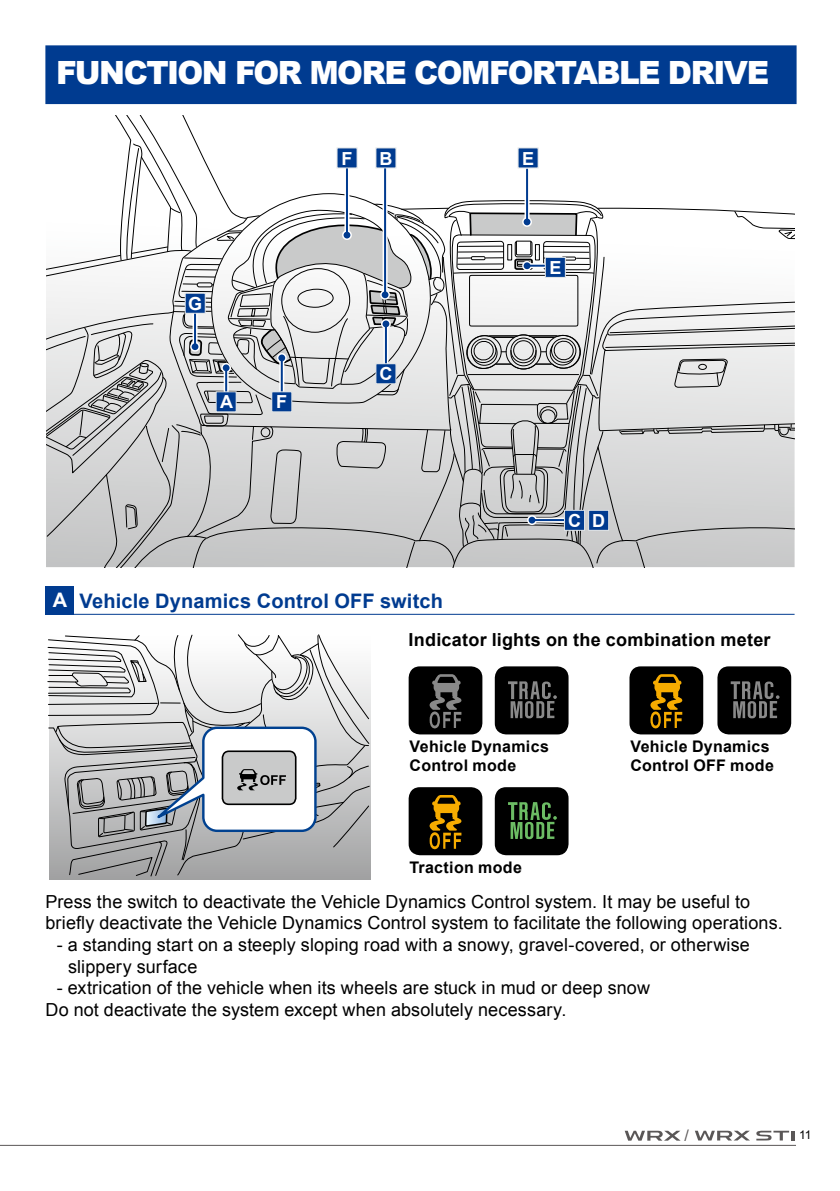
<style>
.page{position:relative;width:840px;height:1191px;background:#fff}
.page>*{position:absolute;margin:0;border:0;box-sizing:border-box;transform-origin:0 0}
.t1{font:900 32px "Arial";letter-spacing:-.045em;color:#fff}
.t2{font:700 20px "Arial";letter-spacing:.01em;color:#003b90}
.t3{font:18px/21.6px "Arial";letter-spacing:.005em;color:#000}
.t4{font:700 18px "Arial";letter-spacing:.015em;color:#000}
.t5{font:700 18px "Arial";color:#fff}
.t6{font:700 16px/19.2px "Arial";letter-spacing:.015em;color:#000}
.t7{font:16px "Arial";color:#5a5757}
.t8{font:12px "Arial";color:#000}
.s1{color:#fff}
</style>
<div class="page">
<hr style="left:0;top:1145px;width:795px;height:1px;background:#5a5757">
<svg style="left:624px;top:1130px;width:56px;height:10px"></svg>
<svg style="left:695px;top:1130px;width:54px;height:10px"></svg>
<svg style="left:756px;top:1130px;width:38px;height:10px"></svg>
<svg style="left:47px;top:634px;width:323px;height:243px"></svg>
<div style="left:408px;top:666px;width:74px;height:68px;background:#000;border-radius:11px"></div>
<svg style="left:429px;top:674px;width:32px;height:54px"></svg>
<div style="left:408px;top:787px;width:74px;height:68px;background:#000;border-radius:11px"></div>
<svg style="left:429px;top:795px;width:32px;height:54px"></svg>
<div style="left:494px;top:787px;width:74px;height:68px;background:#000;border-radius:11px"></div>
<svg style="left:508px;top:802px;width:48px;height:37px"></svg>
<div style="left:629px;top:666px;width:73px;height:68px;background:#000;border-radius:11px"></div>
<svg style="left:650px;top:674px;width:32px;height:54px"></svg>
<div style="left:717px;top:666px;width:73px;height:68px;background:#000;border-radius:11px"></div>
<svg style="left:730px;top:681px;width:49px;height:37px"></svg>
<div style="left:494px;top:666px;width:74px;height:68px;background:#000;border-radius:11px"></div>
<svg style="left:508px;top:681px;width:48px;height:37px"></svg>
<div style="left:46px;top:46px;width:749px;height:57px;background:#003b90"></div>
<div style="left:45px;top:45px;width:751px;height:59px;border:2px solid #003b90"></div>
<hr style="left:45px;top:614px;width:749px;height:1px;background:#003b90">
<div style="left:45px;top:586px;width:29px;height:28px;background:#003b90"></div>
<svg style="left:46px;top:115px;width:748px;height:452px"></svg>
<div style="left:527px;top:515px;width:9px;height:10px;border:3px solid #fff;border-radius:50%"></div>
<div style="left:528px;top:517px;width:7px;height:6px;background:#003b90;border-radius:50%"></div>
<hr style="left:532px;top:519px;width:32px;height:2px;background:#003b90">
<div style="left:190px;top:342px;width:10px;height:9px;border:3px solid #fff;border-radius:50%"></div>
<div style="left:191px;top:343px;width:7px;height:7px;background:#003b90;border-radius:50%"></div>
<hr style="left:384px;top:167px;width:2px;height:127px;background:#003b90">
<hr style="left:385px;top:323px;width:2px;height:46px;background:#003b90">
<hr style="left:225px;top:369px;width:2px;height:25px;background:#003b90">
<div style="left:376px;top:364px;width:20px;height:20px;background:#003b90"></div>
<div style="left:375px;top:363px;width:21px;height:21px;border:1px solid #dde2e6"></div>
<div style="left:216px;top:392px;width:20px;height:20px;background:#003b90"></div>
<div style="left:215px;top:391px;width:21px;height:21px;border:1px solid #dde2e6"></div>
<div style="left:376px;top:148px;width:20px;height:20px;background:#003b90"></div>
<div style="left:375px;top:147px;width:21px;height:21px;border:1px solid #dde2e6"></div>
<hr style="left:525px;top:169px;width:2px;height:52px;background:#003b90">
<div style="left:564px;top:510px;width:20px;height:20px;background:#003b90"></div>
<div style="left:563px;top:510px;width:21px;height:21px;border:1px solid #dde2e6"></div>
<div style="left:588px;top:510px;width:20px;height:20px;background:#003b90"></div>
<div style="left:587px;top:510px;width:21px;height:21px;border:1px solid #dde2e6"></div>
<hr style="left:280px;top:359px;width:2px;height:35px;background:#003b90">
<div style="left:271px;top:392px;width:20px;height:20px;background:#003b90"></div>
<div style="left:271px;top:391px;width:21px;height:21px;border:1px solid #dde2e6"></div>
<div style="left:545px;top:257px;width:20px;height:20px;background:#003b90"></div>
<div style="left:544px;top:257px;width:21px;height:21px;border:1px solid #dde2e6"></div>
<hr style="left:346px;top:164px;width:2px;height:70px;background:#003b90">
<div style="left:337px;top:148px;width:20px;height:20px;background:#003b90"></div>
<div style="left:336px;top:147px;width:21px;height:21px;border:1px solid #dde2e6"></div>
<div style="left:518px;top:148px;width:20px;height:20px;background:#003b90"></div>
<div style="left:517px;top:147px;width:21px;height:21px;border:1px solid #dde2e6"></div>
<hr style="left:194px;top:312px;width:2px;height:34px;background:#003b90">
<div style="left:185px;top:293px;width:20px;height:20px;background:#003b90"></div>
<div style="left:185px;top:293px;width:21px;height:21px;border:1px solid #dde2e6"></div>
<h1 class="t1" style="left:56px;top:55px;width:65px">FUNCTION</h1>
<h1 class="t1" style="left:235px;top:55px;width:342px">for MORE COMFORTAB</h1>
<h1 class="t1" style="left:619px;top:55px;width:148px">LE DRIVE</h1>
<p class="t5" style="left:188px;top:292px;width:16px">G</p>
<p class="t5" style="left:220px;top:390px;width:14px">A</p>
<p class="t5" style="left:276px;top:390px;width:12px">F</p>
<p class="t5" style="left:341px;top:146px;width:12px">F</p>
<p class="t5" style="left:522px;top:146px;width:14px">E</p>
<p class="t5" style="left:379px;top:146px;width:14px">B</p>
<p class="t5" style="left:379px;top:362px;width:14px">C</p>
<p class="t5" style="left:549px;top:256px;width:14px">E</p>
<p class="t2" style="left:53px;top:587px;width:392px"><span class="s1">A</span> Vehicle Dynamics Control OFF switch</p>
<p class="t5" style="left:567px;top:509px;width:39px">C D</p>
<p class="t4" style="left:408px;top:628px;width:363px">Indicator lights on the combination meter</p>
<p class="t6" style="left:409px;top:737px;width:141px">Vehicle Dynamics<br>Control mode</p>
<p class="t6" style="left:630px;top:737px;width:145px">Vehicle Dynamics<br>Control OFF mode</p>
<p class="t6" style="left:409px;top:858px;width:114px">Traction mode</p>
<p class="t3" style="left:45px;top:891px;width:738px">Press the switch to deactivate the Vehicle Dynamics Control system. It may be useful to briefly deactivate the Vehicle Dynamics Control system to facilitate the following operations.</p>
<p class="t3" style="left:68px;top:934px;width:683px;text-indent:-11px">- a standing start on a steeply sloping road with a snowy, gravel-covered, or otherwise slippery surface</p>
<p class="t3" style="left:45px;top:977px;width:605px;text-indent:11px">- extrication of the vehicle when its wheels are stuck in mud or deep snow<br>Do not deactivate the system except when absolutely necessary.</p>
<p class="t7" style="left:684px;top:1125px;width:6px">/</p>
<p class="t8" style="left:798px;top:1126px;width:14px">11</p>
</div>
